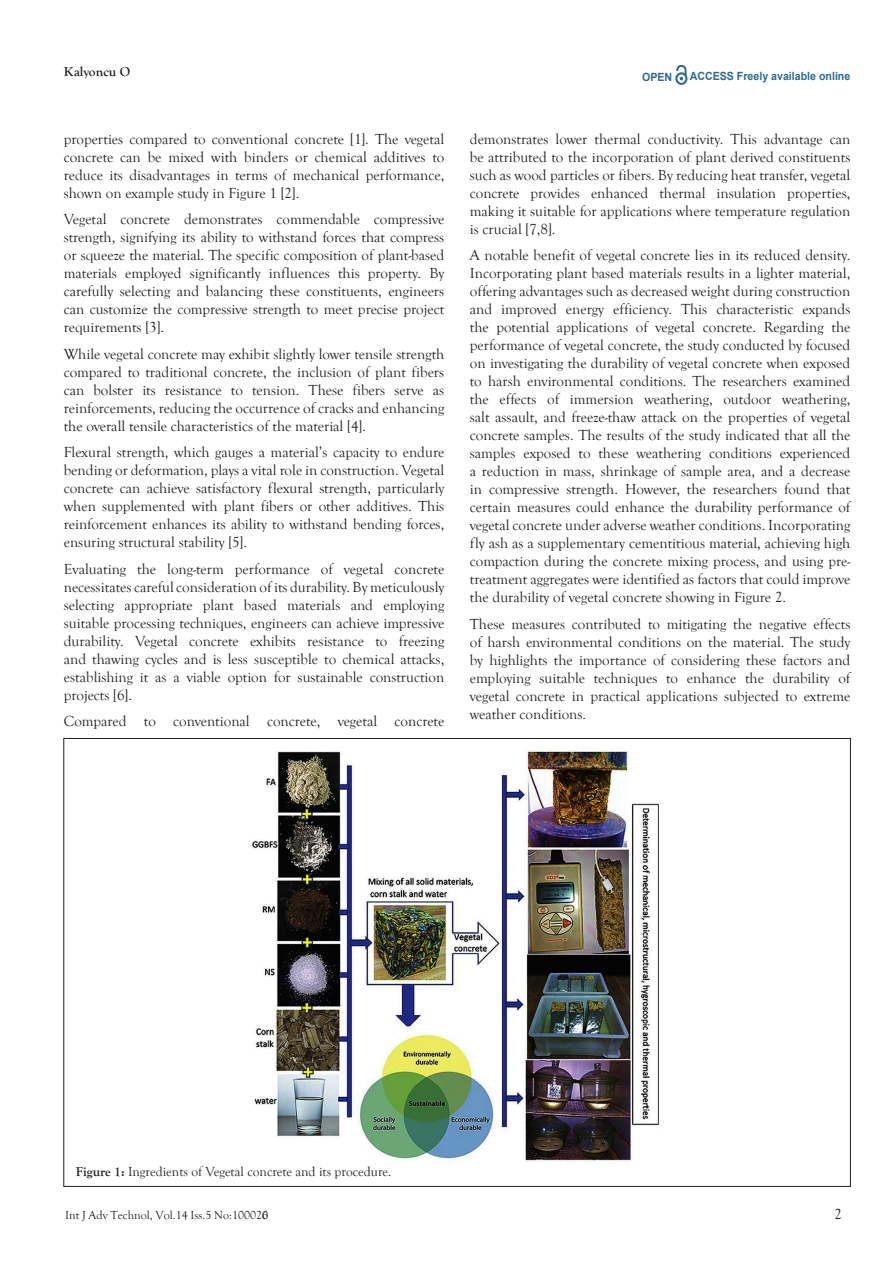
<style>
.page{position:relative;width:893px;height:1263px;background:#fff}
.page>*{position:absolute;margin:0;border:0;box-sizing:border-box;transform-origin:0 0}
.t1{font:15px/18px "Goudy Old Style T";color:#231f20;text-align:justify}
.t2{font:13.5px "Goudy Old Style T";color:#231f20}
.t3{font:700 13.5px "Goudy Old Style T";color:#231f20}
.t4{font:12px "Goudy Old Style T";color:#231f20}
.t5{font:700 11.25px "Arial";color:#2d6a8e;scale:.94 1}
.s1{font-weight:700}
</style>
<div class="page">
<svg style="left:675px;top:65px;width:12px;height:20px"></svg>
<img style="left:252px;top:748px;width:407px;height:415px">
<p class="t3" style="left:64px;top:64px;width:68px">Kalyoncu O</p>
<p class="t5" style="left:642px;top:70px;width:34px">OPEN</p>
<p class="t5" style="left:690px;top:69px;width:172px">ACCESS Freely available online</p>
<p class="t1" style="left:64px;top:130px;width:382px">properties compared to conventional concrete [1]. The vegetal concrete can be mixed with binders or chemical additives to reduce its disadvantages in terms of mechanical performance, shown on example study in Figure 1 [2].</p>
<p class="t1" style="left:64px;top:210px;width:382px">Vegetal concrete demonstrates commendable compressive strength, signifying its ability to withstand forces that compress or squeeze the material. The specific composition of plant-based materials employed significantly influences this property. By carefully selecting and balancing these constituents, engineers can customize the compressive strength to meet precise project requirements [3].</p>
<p class="t1" style="left:64px;top:345px;width:382px">While vegetal concrete may exhibit slightly lower tensile strength compared to traditional concrete, the inclusion of plant fibers can bolster its resistance to tension. These fibers serve as reinforcements, reducing the occurrence of cracks and enhancing the overall tensile characteristics of the material [4].</p>
<p class="t1" style="left:64px;top:443px;width:382px">Flexural strength, which gauges a material’s capacity to endure bending or deformation, plays a vital role in construction. Vegetal concrete can achieve satisfactory flexural strength, particularly when supplemented with plant fibers or other additives. This reinforcement enhances its ability to withstand bending forces, ensuring structural stability [5].</p>
<p class="t1" style="left:64px;top:560px;width:382px">Evaluating the long-term performance of vegetal concrete necessitates careful consideration of its durability. By meticulously selecting appropriate plant based materials and employing suitable processing techniques, engineers can achieve impressive durability. Vegetal concrete exhibits resistance to freezing and thawing cycles and is less susceptible to chemical attacks, establishing it as a viable option for sustainable construction projects [6].</p>
<p class="t1" style="left:64px;top:712px;width:382px">Compared to conventional concrete, vegetal concrete</p>
<p class="t1" style="left:470px;top:130px;width:382px">demonstrates lower thermal conductivity. This advantage can be attributed to the incorporation of plant derived constituents such as wood particles or fibers. By reducing heat transfer, vegetal concrete provides enhanced thermal insulation properties, making it suitable for applications where temperature regulation is crucial [7,8].</p>
<p class="t1" style="left:470px;top:247px;width:382px">A notable benefit of vegetal concrete lies in its reduced density.<br>Incorporating plant based materials results in a lighter material, offering advantages such as decreased weight during construction and improved energy efficiency. This characteristic expands the potential applications of vegetal concrete. Regarding the performance of vegetal concrete, the study conducted by focused on investigating the durability of vegetal concrete when exposed to harsh environmental conditions. The researchers examined the effects of immersion weathering, outdoor weathering, salt assault, and freeze-thaw attack on the properties of vegetal concrete samples. The results of the study indicated that all the samples exposed to these weathering conditions experienced a reduction in mass, shrinkage of sample area, and a decrease in compressive strength. However, the researchers found that certain measures could enhance the durability performance of vegetal concrete under adverse weather conditions. Incorporating fly ash as a supplementary cementitious material, achieving high compaction during the concrete mixing process, and using pre&shy;treatment aggregates were identified as factors that could improve the durability of vegetal concrete showing in Figure 2.</p>
<p class="t1" style="left:470px;top:615px;width:382px">These measures contributed to mitigating the negative effects of harsh environmental conditions on the material. The study by highlights the importance of considering these factors and employing suitable techniques to enhance the durability of vegetal concrete in practical applications subjected to extreme weather conditions.</p>
<p class="t2" style="left:76px;top:1164px;width:317px"><span class="s1">Figure 1:</span> Ingredients of Vegetal concrete and its procedure.</p>
<p class="t4" style="left:65px;top:1208px;width:204px">Int J Adv Technol, Vol.14 Iss.5 No:1000260</p>
<p class="t1" style="left:834px;top:1205px;width:9px">2</p>
</div>
